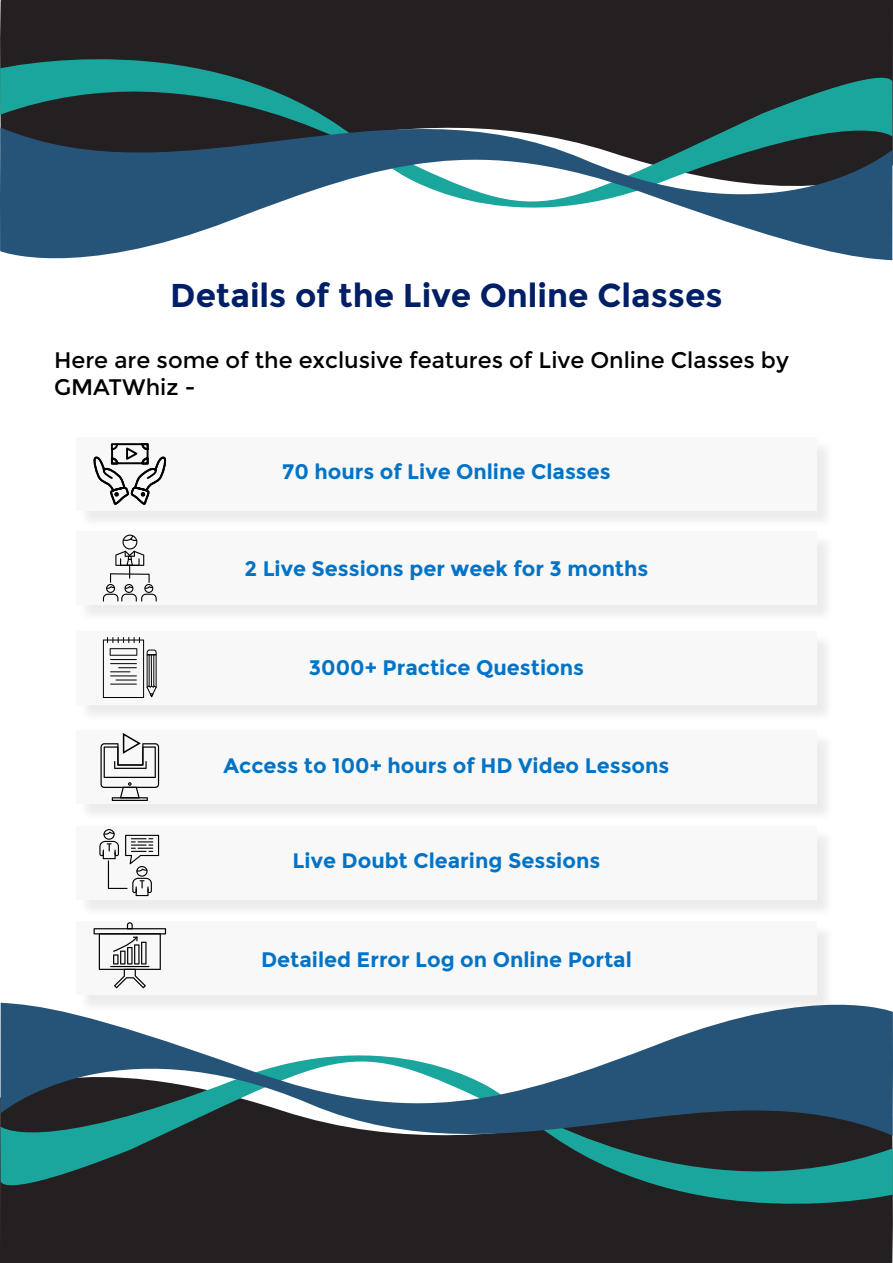
<style>
.page{position:relative;width:893px;height:1263px;background:#fff}
.page>*{position:absolute;margin:0;border:0;box-sizing:border-box;transform-origin:0 0}
.t1{font:700 33px "Montserrat";color:#001f66}
.t2{font:22.5px/27px "Montserrat";color:#000}
.t3{font:700 21px "Montserrat";color:#0073c7}
</style>
<div class="page">
<div style="left:79px;top:439px;width:757px;height:91px;background:#f3f3f3"></div>
<div style="left:76px;top:437px;width:741px;height:74px;background:#f8f8f8"></div>
<div style="left:79px;top:533px;width:757px;height:91px;background:#f3f3f3"></div>
<div style="left:76px;top:531px;width:741px;height:74px;background:#f8f8f8"></div>
<div style="left:79px;top:633px;width:757px;height:90px;background:#f3f3f3"></div>
<div style="left:76px;top:631px;width:741px;height:73px;background:#f8f8f8"></div>
<div style="left:79px;top:732px;width:757px;height:90px;background:#000;opacity:.08"></div>
<div style="left:76px;top:730px;width:741px;height:74px;background:#f8f8f8"></div>
<div style="left:79px;top:828px;width:757px;height:90px;background:#f3f3f3"></div>
<div style="left:76px;top:826px;width:741px;height:73px;background:#f8f8f8"></div>
<div style="left:76px;top:921px;width:741px;height:74px;background:#f8f8f8"></div>
<svg style="left:93px;top:443px;width:74px;height:62px"></svg>
<svg style="left:103px;top:535px;width:54px;height:66px"></svg>
<svg style="left:103px;top:637px;width:54px;height:61px"></svg>
<svg style="left:112px;top:797px;width:36px;height:4px"></svg>
<svg style="left:100px;top:733px;width:59px;height:65px"></svg>
<svg style="left:99px;top:829px;width:60px;height:67px"></svg>
<svg style="left:94px;top:922px;width:72px;height:61px"></svg>
<div style="left:0;top:1240px;width:893px;height:23px;background:#241f21"></div>
<div style="left:0;top:1188px;width:893px;height:52px;background:#241f21"></div>
<svg style="left:0;top:983px;width:893px;height:205px"></svg>
<div style="left:0;top:0;width:893px;height:22px;background:#241f21"></div>
<div style="left:0;top:22px;width:893px;height:221px;background:#241f21"></div>
<svg style="left:0;top:74px;width:892px;height:187px"></svg>
<h1 class="t1" style="left:170px;top:276px;width:554px">Details of the Live Online Classes</h1>
<p class="t2" style="left:54px;top:347px;width:736px">Here are some of the exclusive features of Live Online Classes by<br>GMATWhiz -</p>
<p class="t3" style="left:282px;top:459px;width:330px">70 hours of Live Online Classes</p>
<p class="t3" style="left:244px;top:556px;width:406px">2 Live Sessions per week for 3 months</p>
<p class="t3" style="left:309px;top:655px;width:277px">3000+ Practice Questions</p>
<p class="t3" style="left:223px;top:753px;width:448px">Access to 100+ hours of HD Video Lessons</p>
<p class="t3" style="left:293px;top:848px;width:309px">Live Doubt Clearing Sessions</p>
<p class="t3" style="left:261px;top:947px;width:372px">Detailed Error Log on Online Portal</p>
</div>
